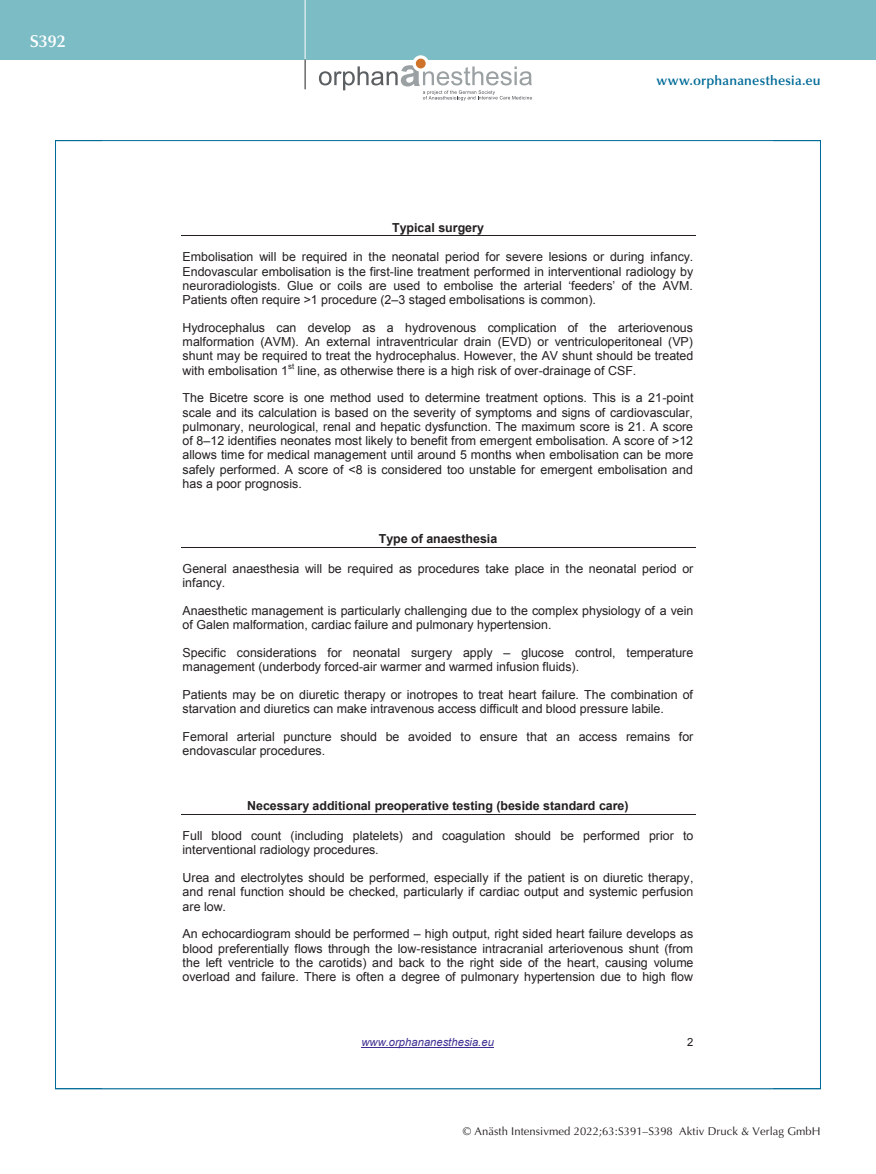
<style>
.page{position:relative;width:876px;height:1174px;background:#fff}
.page>*{position:absolute;margin:0;border:0;box-sizing:border-box;transform-origin:0 0}
.t1{font:600 17.25px "Optima";color:#fff}
.t2{font:600 13.5px "Optima";letter-spacing:.015em;color:#006b98}
.t3{font:12.45px/14.2px "Arial";color:#231f20}
.t4{font:700 12.45px "Arial";color:#231f20}
.t5{font:11.25px "Optima";letter-spacing:.005em;color:#231f20}
.t6{font:italic 11.25px "Arial";color:#3c2f92}
.t7{font:11.25px "Arial";color:#231f20}
.t8{font:7.8px "Arial";color:#231f20}
</style>
<div class="page">
<div style="left:0;top:0;width:876px;height:60px;background:#7cbcc5"></div>
<hr style="left:305px;top:0;width:1px;height:60px;background:#fff">
<svg style="left:305px;top:60px;width:1px;height:29px"></svg>
<svg style="left:412px;top:55px;width:17px;height:17px"></svg>
<div style="left:416px;top:59px;width:10px;height:9px;background:#d0732a;border-radius:50%"></div>
<svg style="left:319px;top:65px;width:213px;height:35px"></svg>
<hr style="left:361px;top:1047px;width:133px;height:1px;background:#3c2f92">
<hr style="left:181px;top:236px;width:514px;height:1px;background:#231f20">
<hr style="left:181px;top:547px;width:514px;height:1px;background:#231f20">
<hr style="left:181px;top:814px;width:514px;height:1px;background:#231f20">
<h1 class="t1" style="left:30px;top:31px;width:38px">S392</h1>
<p class="t2" style="left:656px;top:73px;width:166px">www.orphananesthesia.eu</p>
<p class="t4" style="left:392px;top:219px;width:93px">Typical surgery</p>
<p class="t3" style="left:183px;top:250px;width:512px;text-align:justify">Embolisation will be required in the neonatal period for severe lesions or during infancy.<br>Endovascular embolisation is the first-line treatment performed in interventional radiology by neuroradiologists. Glue or coils are used to embolise the arterial ‘feeders’ of the AVM.<br>Patients often require &gt;1 procedure (2–3 staged embolisations is common).</p>
<p class="t3" style="left:183px;top:320px;width:512px;text-align:justify">Hydrocephalus can develop as a hydrovenous complication of the arteriovenous malformation (AVM). An external intraventricular drain (EVD) or ventriculoperitoneal (VP) shunt may be required to treat the hydrocephalus. However, the AV shunt should be treated with embolisation 1</p>
<p class="t8" style="left:288px;top:361px;width:8px">st</p>
<p class="t3" style="left:298px;top:363px;width:340px">line, as otherwise there is a high risk of over-drainage of CSF.</p>
<p class="t3" style="left:183px;top:391px;width:512px;text-align:justify">The Bicetre score is one method used to determine treatment options. This is a 21-point scale and its calculation is based on the severity of symptoms and signs of cardiovascular, pulmonary, neurological, renal and hepatic dysfunction. The maximum score is 21. A score of 8–12 identifies neonates most likely to benefit from emergent embolisation. A score of &gt;12 allows time for medical management until around 5 months when embolisation can be more safely performed. A score of &lt;8 is considered too unstable for emergent embolisation and has a poor prognosis.</p>
<p class="t4" style="left:379px;top:530px;width:120px">Type of anaesthesia</p>
<p class="t3" style="left:183px;top:561px;width:512px">General anaesthesia will be required as procedures take place in the neonatal period or infancy.</p>
<p class="t3" style="left:183px;top:603px;width:512px">Anaesthetic management is particularly challenging due to the complex physiology of a vein of Galen malformation, cardiac failure and pulmonary hypertension.</p>
<p class="t3" style="left:183px;top:645px;width:512px">Specific considerations for neonatal surgery apply – glucose control, temperature management (underbody forced-air warmer and warmed infusion fluids).</p>
<p class="t3" style="left:183px;top:687px;width:512px">Patients may be on diuretic therapy or inotropes to treat heart failure. The combination of starvation and diuretics can make intravenous access difficult and blood pressure labile.</p>
<p class="t3" style="left:183px;top:729px;width:512px">Femoral arterial puncture should be avoided to ensure that an access remains for endovascular procedures.</p>
<p class="t4" style="left:247px;top:797px;width:383px">Necessary additional preoperative testing (beside standard care)</p>
<p class="t3" style="left:183px;top:828px;width:512px">Full blood count (including platelets) and coagulation should be performed prior to interventional radiology procedures.</p>
<p class="t3" style="left:183px;top:870px;width:512px;text-align:justify">Urea and electrolytes should be performed, especially if the patient is on diuretic therapy, and renal function should be checked, particularly if cardiac output and systemic perfusion are low.</p>
<p class="t3" style="left:183px;top:927px;width:512px;text-align:justify">An echocardiogram should be performed – high output, right sided heart failure develops as blood preferentially flows through the low-resistance intracranial arteriovenous shunt (from the left ventricle to the carotids) and back to the right side of the heart, causing volume overload and failure. There is often a degree of pulmonary hypertension due to high flow</p>
<p class="t6" style="left:361px;top:1035px;width:134px">www.orphananesthesia.eu</p>
<p class="t7" style="left:687px;top:1035px;width:8px">2</p>
<p class="t5" style="left:463px;top:1125px;width:359px">© Anästh Intensivmed 2022;63:S391–S398 Aktiv Druck &amp; Verlag GmbH</p>
</div>
